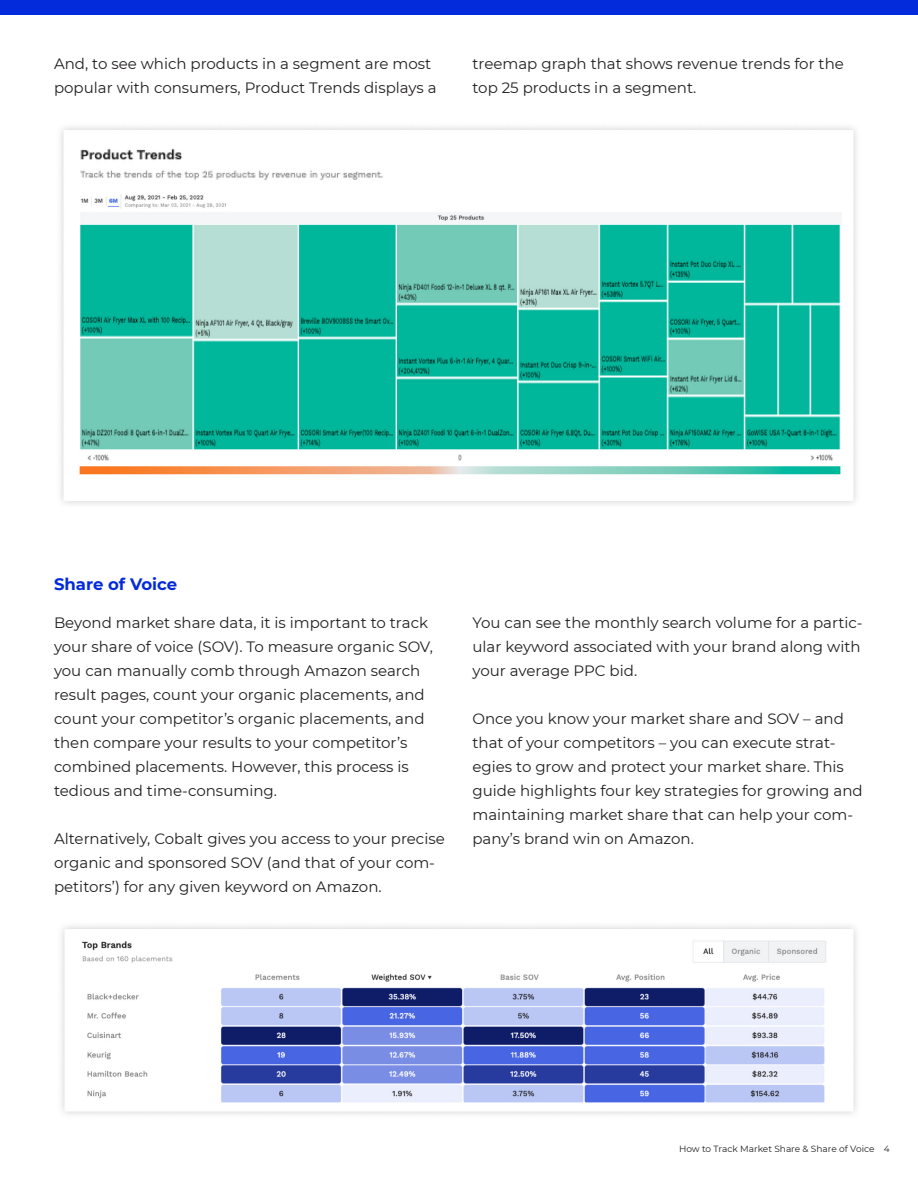
<style>
.page{position:relative;width:918px;height:1188px;background:#fff}
.page>*{position:absolute;margin:0;border:0;box-sizing:border-box;transform-origin:0 0}
.t1{font:700 16.5px "Montserrat";color:#042bdb}
.t2{font:15px/24px "Montserrat";color:#231f20}
.t3{font:9px "Montserrat";color:#231f20}
</style>
<div class="page">
<div style="left:0;top:0;width:918px;height:15px;background:#042bdb"></div>
<img style="left:60px;top:127px;width:797px;height:378px">
<img style="left:61px;top:926px;width:796px;height:189px">
<p class="t2" style="left:54px;top:51px;width:384px">And, to see which products in a segment are most popular with consumers, Product Trends displays a</p>
<p class="t2" style="left:472px;top:51px;width:373px">treemap graph that shows revenue trends for the top 25 products in a segment.</p>
<p class="t1" style="left:54px;top:572px;width:125px">Share of Voice</p>
<p class="t2" style="left:54px;top:610px;width:381px">Beyond market share data, it is important to track your share of voice (SOV). To measure organic SOV, you can manually comb through Amazon search result pages, count your organic placements, and count your competitor’s organic placements, and then compare your results to your competitor’s combined placements. However, this process is tedious and time-consuming.</p>
<p class="t2" style="left:54px;top:826px;width:392px">Alternatively, Cobalt gives you access to your precise organic and sponsored SOV (and that of your com&shy;petitors’) for any given keyword on Amazon.</p>
<p class="t2" style="left:472px;top:610px;width:392px">You can see the monthly search volume for a partic&shy;ular keyword associated with your brand along with your average PPC bid.</p>
<p class="t2" style="left:472px;top:706px;width:392px">Once you know your market share and SOV – and that of your competitors – you can execute strat&shy;egies to grow and protect your market share. This guide highlights four key strategies for growing and maintaining market share that can help your com&shy;pany’s brand win on Amazon.</p>
<p class="t3" style="left:679px;top:1143px;width:212px">How to Track Market Share &amp; Share of Voice 4</p>
</div>
